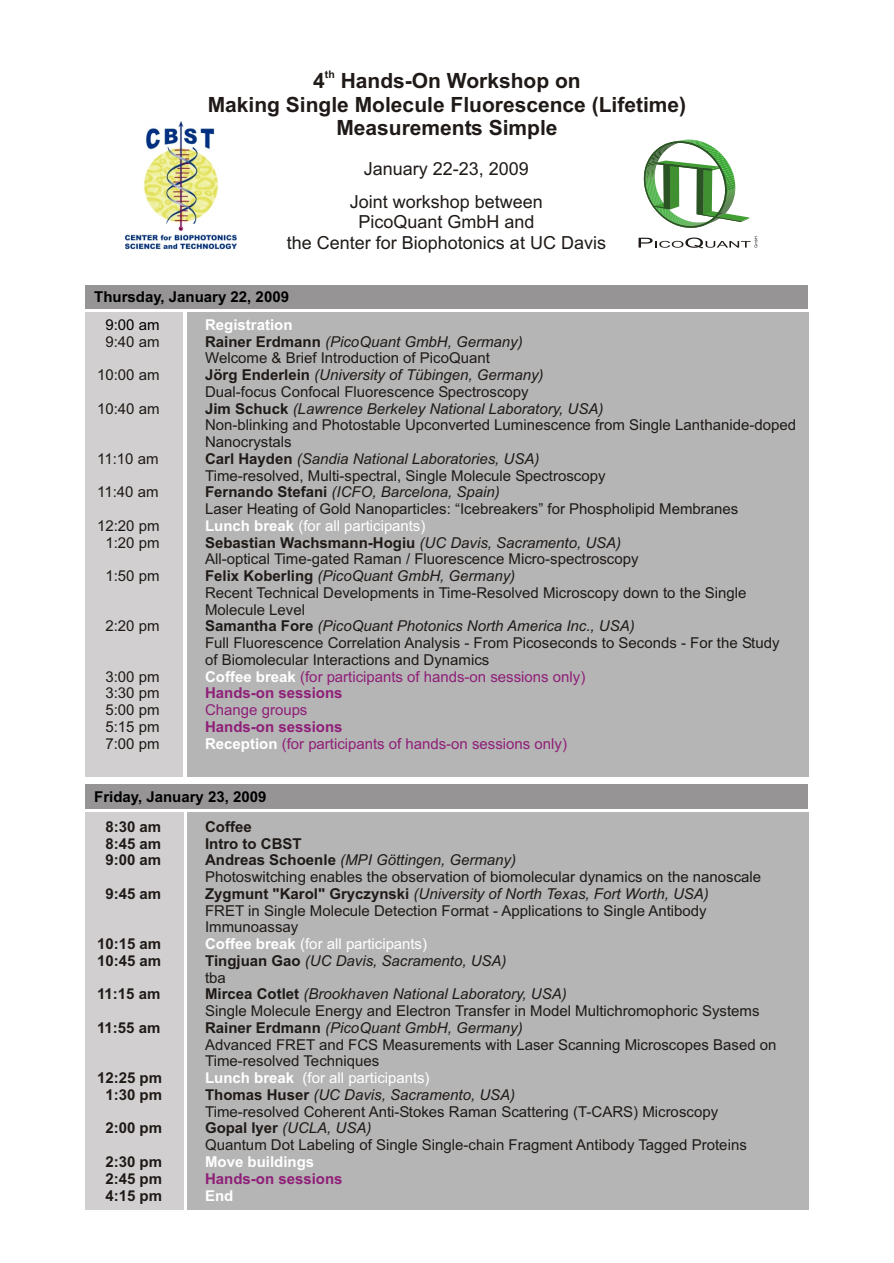
<style>
.page{position:relative;width:894px;height:1263px;background:#fff}
.page>*{position:absolute;margin:0;border:0;box-sizing:border-box;transform-origin:0 0}
.t1{font:700 21px/23.4px "Arial";color:#1f1a17;text-align:center}
.t2{font:18px/33.5px "Arial";color:#1f1a17;text-align:center}
.t3{font:15px/16.8px "Arial";color:#1f1a17}
.t4{font:15px "Arial";color:#8f1f78}
.t5{font:700 15px/16.8px "Arial";color:#1f1a17}
.t6{font:15px "Arial";color:#fff}
.t7{font:700 15px "Arial";color:#8f1f78}
.t8{font:700 15px "Arial";color:#000}
.t9{font:italic 15px/16.8px "Arial";color:#1f1a17}
.t10{font:700 15px "Arial";color:#fff}
.t11{font:15px "Arial";color:#000}
.t12{font:700 10.5px "Arial";color:#1f1a17}
.s1{font-weight:700}
.s2{font-style:italic}
.s3{font-weight:700;color:#fff}
.s4{font-weight:700;font-style:normal}
.s5{font-style:normal}
</style>
<div class="page">
<div style="left:85px;top:285px;width:723px;height:24px;background:#969494"></div>
<div style="left:187px;top:312px;width:622px;height:465px;background:#b5b5b5"></div>
<div style="left:85px;top:312px;width:98px;height:465px;background:#d1cfcf"></div>
<div style="left:187px;top:813px;width:622px;height:397px;background:#b5b5b5"></div>
<div style="left:85px;top:813px;width:98px;height:397px;background:#d1cfcf"></div>
<img style="left:126px;top:121px;width:111px;height:128px">
<svg style="left:639px;top:237px;width:118px;height:11px"></svg>
<svg style="left:644px;top:140px;width:105px;height:88px"></svg>
<div style="left:85px;top:785px;width:723px;height:24px;background:#969494"></div>
<p class="t12" style="left:325px;top:70px;width:11px">th</p>
<h1 class="t1" style="left:208px;top:71px;width:480px">4 Hands-On Workshop on<br>Making Single Molecule Fluorescence (Lifetime)<br>Measurements Simple</h1>
<p class="t2" style="left:350px;top:153px;width:195px">January 22-23, 2009<br>Joint workshop between</p>
<p class="t2" style="left:287px;top:214px;width:321px;line-height:20.1px">PicoQuant GmbH and<br>the Center for Biophotonics at UC Davis</p>
<p class="t8" style="left:94px;top:291px;width:196px">Thursday, January 22, 2009</p>
<p class="t11" style="left:105px;top:319px;width:56px">9:00 am</p>
<p class="t10" style="left:205px;top:319px;width:89px">Registration</p>
<p class="t3" style="left:105px;top:334px;width:56px">9:40 am</p>
<p class="t3" style="left:205px;top:334px;width:319px"><span class="s1">Rainer Erdmann</span> <span class="s2">(PicoQuant GmbH, Germany)<br></span>Welcome &amp; Brief Introduction of PicoQuant</p>
<p class="t3" style="left:97px;top:368px;width:64px">10:00 am</p>
<p class="t3" style="left:205px;top:368px;width:340px"><span class="s1">Jörg Enderlein</span> <span class="s2">(University of Tübingen, Germany)<br></span>Dual-focus Confocal Fluorescence Spectroscopy</p>
<p class="t3" style="left:97px;top:401px;width:64px">10:40 am</p>
<p class="t3" style="left:205px;top:401px;width:592px"><span class="s1">Jim Schuck</span> <span class="s2">(Lawrence Berkeley National Laboratory, USA)<br></span>Non-blinking and Photostable Upconverted Luminescence from Single Lanthanide-doped<br>Nanocrystals</p>
<p class="t3" style="left:97px;top:452px;width:63px">11:10 am</p>
<p class="t3" style="left:205px;top:452px;width:402px"><span class="s1">Carl Hayden</span> <span class="s2">(Sandia National Laboratories, USA)<br></span>Time-resolved, Multi-spectral, Single Molecule Spectroscopy</p>
<p class="t3" style="left:97px;top:485px;width:63px">11:40 am</p>
<p class="t3" style="left:205px;top:485px;width:535px"><span class="s1">Fernando Stefani</span> <span class="s2">(ICFO, Barcelona, Spain)<br></span>Laser Heating of Gold Nanoparticles: “Icebreakers” for Phospholipid Membranes</p>
<p class="t3" style="left:97px;top:519px;width:64px;text-align:center">12:20 pm<br>1:20 pm</p>
<p class="t6" style="left:205px;top:520px;width:222px"><span class="s1">Lunch break</span> (for all participants)</p>
<p class="t3" style="left:205px;top:535px;width:435px"><span class="s1">Sebastian Wachsmann-Hogiu</span> <span class="s2">(UC Davis, Sacramento, USA)<br></span>All-optical Time-gated Raman / Fluorescence Micro-spectroscopy</p>
<p class="t3" style="left:105px;top:569px;width:56px">1:50 pm</p>
<p class="t3" style="left:205px;top:569px;width:543px"><span class="s1">Felix Koberling</span> <span class="s2">(PicoQuant GmbH, Germany)<br></span>Recent Technical Developments in Time-Resolved Microscopy down to the Single<br>Molecule Level</p>
<p class="t3" style="left:105px;top:619px;width:56px">2:20 pm</p>
<p class="t3" style="left:205px;top:619px;width:576px"><span class="s1">Samantha Fore</span> <span class="s2">(PicoQuant Photonics North America Inc., USA)<br></span>Full Fluorescence Correlation Analysis - From Picoseconds to Seconds - For the Study of Biomolecular Interactions and Dynamics</p>
<p class="t3" style="left:105px;top:669px;width:56px;text-align:justify">3:00 pm 3:30 pm 5:00 pm 5:15 pm 7:00 pm</p>
<p class="t4" style="left:205px;top:671px;width:382px"><span class="s3">Coffee break</span> (for participants of hands-on sessions only)</p>
<p class="t7" style="left:205px;top:688px;width:139px">Hands-on sessions</p>
<p class="t4" style="left:205px;top:704px;width:104px">Change groups</p>
<p class="t7" style="left:205px;top:721px;width:139px">Hands-on sessions</p>
<p class="t4" style="left:205px;top:738px;width:363px"><span class="s3">Reception</span> (for participants of hands-on sessions only)</p>
<p class="t8" style="left:94px;top:792px;width:174px">Friday, January 23, 2009</p>
<p class="t5" style="left:105px;top:820px;width:57px">8:30 am</p>
<p class="t5" style="left:205px;top:820px;width:48px">Coffee</p>
<p class="t5" style="left:105px;top:836px;width:57px">8:45 am</p>
<p class="t5" style="left:205px;top:836px;width:98px">Intro to CBST</p>
<p class="t5" style="left:105px;top:853px;width:57px">9:00 am</p>
<p class="t3" style="left:205px;top:853px;width:558px"><span class="s1">Andreas Schoenle</span> <span class="s2">(MPI Göttingen, Germany)<br></span>Photoswitching enables the observation of biomolecular dynamics on the nanoscale</p>
<p class="t5" style="left:105px;top:887px;width:57px">9:45 am</p>
<p class="t3" style="left:205px;top:887px;width:505px"><span class="s1">Zygmunt "Karol" Gryczynski</span> <span class="s2">(University of North Texas, Fort Worth, USA)<br></span>FRET in Single Molecule Detection Format - Applications to Single Antibody<br>Immunoassay</p>
<p class="t5" style="left:97px;top:937px;width:66px">10:15 am<br>10:45 am</p>
<p class="t6" style="left:205px;top:938px;width:223px"><span class="s1">Coffee break</span> (for all participants)</p>
<p class="t9" style="left:205px;top:954px;width:303px"><span class="s4">Tingjuan Gao</span> (UC Davis, Sacramento, USA) <span class="s5">tba</span></p>
<p class="t5" style="left:97px;top:987px;width:65px">11:15 am</p>
<p class="t3" style="left:205px;top:987px;width:556px"><span class="s1">Mircea Cotlet</span> <span class="s2">(Brookhaven National Laboratory, USA)<br></span>Single Molecule Energy and Electron Transfer in Model Multichromophoric Systems</p>
<p class="t5" style="left:97px;top:1021px;width:65px">11:55 am</p>
<p class="t3" style="left:205px;top:1021px;width:573px"><span class="s1">Rainer Erdmann</span> <span class="s2">(PicoQuant GmbH, Germany)<br></span>Advanced FRET and FCS Measurements with Laser Scanning Microscopes Based on<br>Time-resolved Techniques</p>
<p class="t5" style="left:97px;top:1071px;width:67px;text-align:center">12:25 pm<br>1:30 pm</p>
<p class="t6" style="left:205px;top:1072px;width:226px"><span class="s1">Lunch break</span> (for all participants)</p>
<p class="t3" style="left:205px;top:1088px;width:515px"><span class="s1">Thomas Huser</span> <span class="s2">(UC Davis, Sacramento, USA)<br></span>Time-resolved Coherent Anti-Stokes Raman Scattering (T-CARS) Microscopy</p>
<p class="t5" style="left:105px;top:1121px;width:58px">2:00 pm</p>
<p class="t3" style="left:205px;top:1121px;width:543px"><span class="s1">Gopal Iyer</span> <span class="s2">(UCLA, USA)<br></span>Quantum Dot Labeling of Single Single-chain Fragment Antibody Tagged Proteins</p>
<p class="t5" style="left:105px;top:1155px;width:58px;text-align:justify">2:30 pm 2:45 pm 4:15 pm</p>
<p class="t10" style="left:205px;top:1156px;width:111px">Move buildings</p>
<p class="t10" style="left:205px;top:1190px;width:30px">End</p>
<p class="t7" style="left:205px;top:1173px;width:139px">Hands-on sessions</p>
</div>
